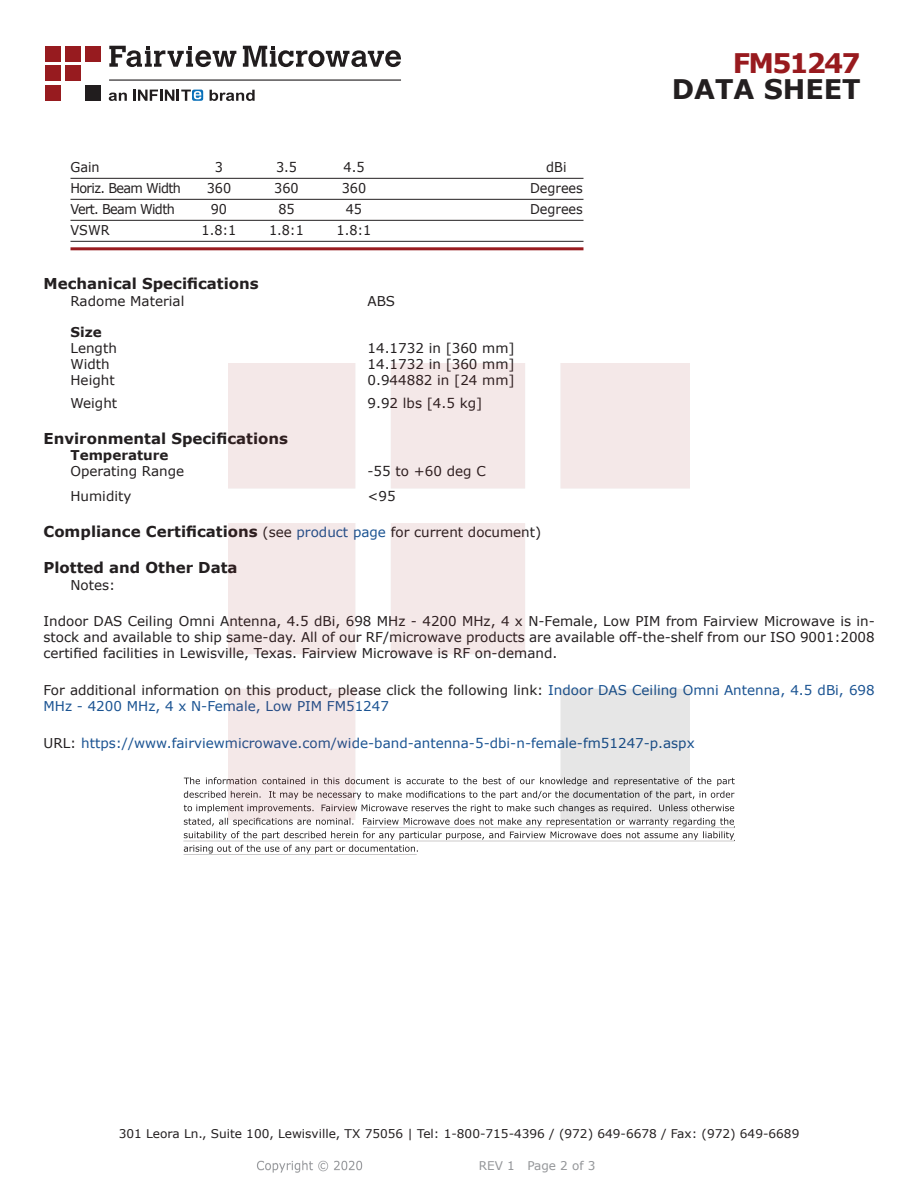
<style>
.page{position:relative;width:918px;height:1188px;background:#fff}
.page>*{position:absolute;margin:0;border:0;box-sizing:border-box;transform-origin:0 0}
.t1{font:700 27px "Verdana";color:#231f20}
.FM{font:700 27px "Verdana";letter-spacing:-.07em;color:#981a1e}
.Head1_for_Compliance{font:700 15px "Verdana";color:#231f20}
.Head1{font:700 15px "Verdana";color:#231f20}
.Web_Description_Para{font:13.5px/16.2px "Verdana";color:#231f20;text-align:justify}
.Specs_Para{font:13.5px "Verdana";color:#231f20}
.Web_Description_Para-2{font:13.5px/16.2px "Verdana";color:#1a5392}
.URL_para{font:13.5px "Verdana";color:#1a5392}
.Table_Body_Frequency{font:13.5px "Verdana";color:#231f20;scale:.95 1}
.Table_Body_Frequency-2{font:13.5px "Verdana";letter-spacing:-.05em;color:#231f20;scale:.95 1}
.Head2_after_Head1{font:700 13.5px "Verdana";color:#231f20}
.Head2{font:700 13.5px "Verdana";color:#231f20}
.t2{font:12px "Verdana";color:#231f20}
.REV_Info{font:12px "Verdana";color:#939598}
.s1{font-weight:400;font-size:13.5px}
.s2{font-weight:400;font-size:13.5px;color:#1a5392}
.s3{color:#231f20}
</style>
<div class="page">
<hr style="left:70px;top:178px;width:514px;height:1px;background:#231f20">
<hr style="left:70px;top:199px;width:514px;height:1px;background:#231f20">
<hr style="left:70px;top:220px;width:514px;height:1px;background:#231f20">
<hr style="left:70px;top:241px;width:514px;height:1px;background:#231f20">
<hr style="left:70px;top:247px;width:513px;height:3px;background:#981a1e">
<svg style="left:184px;top:777px;width:551px;height:77px"></svg>
<hr style="left:363px;top:827px;width:372px;height:1px;background:#231f20">
<hr style="left:183px;top:841px;width:551px;height:1px;background:#231f20">
<hr style="left:184px;top:854px;width:233px;height:1px;background:#231f20">
<img style="left:257px;top:1160px;width:106px;height:13px">
<img style="left:228px;top:364px;width:462px;height:456px">
<div style="left:45px;top:46px;width:16px;height:15px;background:#971b1f"></div>
<div style="left:65px;top:66px;width:16px;height:15px;background:#971b1f"></div>
<div style="left:85px;top:85px;width:16px;height:16px;background:#211d1e"></div>
<div style="left:45px;top:85px;width:16px;height:16px;background:#971b1f"></div>
<div style="left:85px;top:46px;width:16px;height:15px;background:#971b1f"></div>
<div style="left:45px;top:66px;width:16px;height:15px;background:#971b1f"></div>
<div style="left:65px;top:46px;width:16px;height:15px;background:#971b1f"></div>
<svg style="left:109px;top:46px;width:292px;height:21px"></svg>
<svg style="left:192px;top:90px;width:11px;height:11px"></svg>
<svg style="left:133px;top:90px;width:68px;height:11px"></svg>
<svg style="left:210px;top:90px;width:45px;height:11px"></svg>
<svg style="left:109px;top:93px;width:18px;height:8px"></svg>
<hr style="left:109px;top:80px;width:292px;height:1px;background:#211d1e">
<p class="Table_Body_Frequency" style="left:70px;top:158px;width:32px">Gain</p>
<p class="Table_Body_Frequency" style="left:215px;top:158px;width:10px">3</p>
<p class="Table_Body_Frequency" style="left:276px;top:158px;width:24px">3.5</p>
<p class="Table_Body_Frequency" style="left:344px;top:158px;width:24px">4.5</p>
<p class="Table_Body_Frequency" style="left:546px;top:158px;width:23px">dBi</p>
<p class="Table_Body_Frequency-2" style="left:70px;top:179px;width:118px">Horiz. Beam Width</p>
<p class="Table_Body_Frequency" style="left:207px;top:179px;width:27px">360</p>
<p class="Table_Body_Frequency" style="left:274px;top:179px;width:27px">360</p>
<p class="Table_Body_Frequency" style="left:342px;top:179px;width:27px">360</p>
<p class="Table_Body_Frequency" style="left:530px;top:179px;width:57px">Degrees</p>
<p class="Table_Body_Frequency-2" style="left:70px;top:200px;width:111px">Vert. Beam Width</p>
<p class="Table_Body_Frequency" style="left:211px;top:200px;width:19px">90</p>
<p class="Table_Body_Frequency" style="left:278px;top:200px;width:19px">85</p>
<p class="Table_Body_Frequency" style="left:346px;top:200px;width:19px">45</p>
<p class="Table_Body_Frequency" style="left:530px;top:200px;width:57px">Degrees</p>
<p class="Table_Body_Frequency" style="left:70px;top:221px;width:43px">VSWR</p>
<p class="Table_Body_Frequency" style="left:202px;top:221px;width:38px">1.8:1</p>
<p class="Table_Body_Frequency" style="left:269px;top:221px;width:38px">1.8:1</p>
<p class="Table_Body_Frequency" style="left:337px;top:221px;width:38px">1.8:1</p>
<p class="FM" style="left:733px;top:44px;width:129px">FM51247</p>
<p class="t1" style="left:672px;top:70px;width:191px">DATA SHEET</p>
<p class="Head1" style="left:44px;top:273px;width:217px">Mechanical Specifications</p>
<p class="Specs_Para" style="left:70px;top:291px;width:115px">Radome Material</p>
<p class="Specs_Para" style="left:368px;top:291px;width:29px">ABS</p>
<p class="Head2" style="left:70px;top:322px;width:33px">Size</p>
<p class="Specs_Para" style="left:70px;top:339px;width:48px">Length</p>
<p class="Specs_Para" style="left:368px;top:339px;width:149px">14.1732 in [360 mm]</p>
<p class="Specs_Para" style="left:70px;top:355px;width:41px">Width</p>
<p class="Specs_Para" style="left:368px;top:355px;width:149px">14.1732 in [360 mm]</p>
<p class="Specs_Para" style="left:70px;top:371px;width:46px">Height</p>
<p class="Specs_Para" style="left:368px;top:371px;width:149px">0.944882 in [24 mm]</p>
<p class="Specs_Para" style="left:70px;top:394px;width:48px">Weight</p>
<p class="Specs_Para" style="left:368px;top:394px;width:116px">9.92 lbs [4.5 kg]</p>
<p class="Head1" style="left:44px;top:428px;width:246px">Environmental Specifications</p>
<p class="Head2_after_Head1" style="left:70px;top:446px;width:100px">Temperature</p>
<p class="Specs_Para" style="left:70px;top:462px;width:115px">Operating Range</p>
<p class="Specs_Para" style="left:368px;top:462px;width:120px">-55 to +60 deg C</p>
<p class="Specs_Para" style="left:70px;top:487px;width:62px">Humidity</p>
<p class="Specs_Para" style="left:368px;top:487px;width:30px">&lt;95</p>
<p class="Head1_for_Compliance" style="left:44px;top:521px;width:499px">Compliance Certifications <span class="s1">(see</span> <span class="s2">product page</span> <span class="s1">for current document)</span></p>
<p class="Head1_for_Compliance" style="left:44px;top:557px;width:196px">Plotted and Other Data</p>
<p class="Specs_Para" style="left:70px;top:575px;width:46px">Notes:</p>
<p class="Web_Description_Para" style="left:44px;top:613px;width:833px">Indoor DAS Ceiling Omni Antenna, 4.5 dBi, 698 MHz - 4200 MHz, 4 x N-Female, Low PIM from Fairview Microwave is in&shy;stock and available to ship same-day. All of our RF/microwave products are available off-the-shelf from our ISO 9001:2008 certified facilities in Lewisville, Texas. Fairview Microwave is RF on-demand.</p>
<p class="Web_Description_Para-2" style="left:44px;top:682px;width:833px"><span class="s3">For additional information on this product, please click the following link:</span> Indoor DAS Ceiling Omni Antenna, 4.5 dBi, 698<br>MHz - 4200 MHz, 4 x N-Female, Low PIM FM51247</p>
<p class="URL_para" style="left:44px;top:733px;width:653px"><span class="s3">URL:</span> https://www.fairviewmicrowave.com/wide-band-antenna-5-dbi-n-female-fm51247-p.aspx</p>
<p class="t2" style="left:119px;top:1125px;width:682px">301 Leora Ln., Suite 100, Lewisville, TX 75056 | Tel: 1-800-715-4396 / (972) 649-6678 / Fax: (972) 649-6689</p>
<p class="REV_Info" style="left:479px;top:1157px;width:118px">REV 1 Page 2 of 3</p>
</div>
